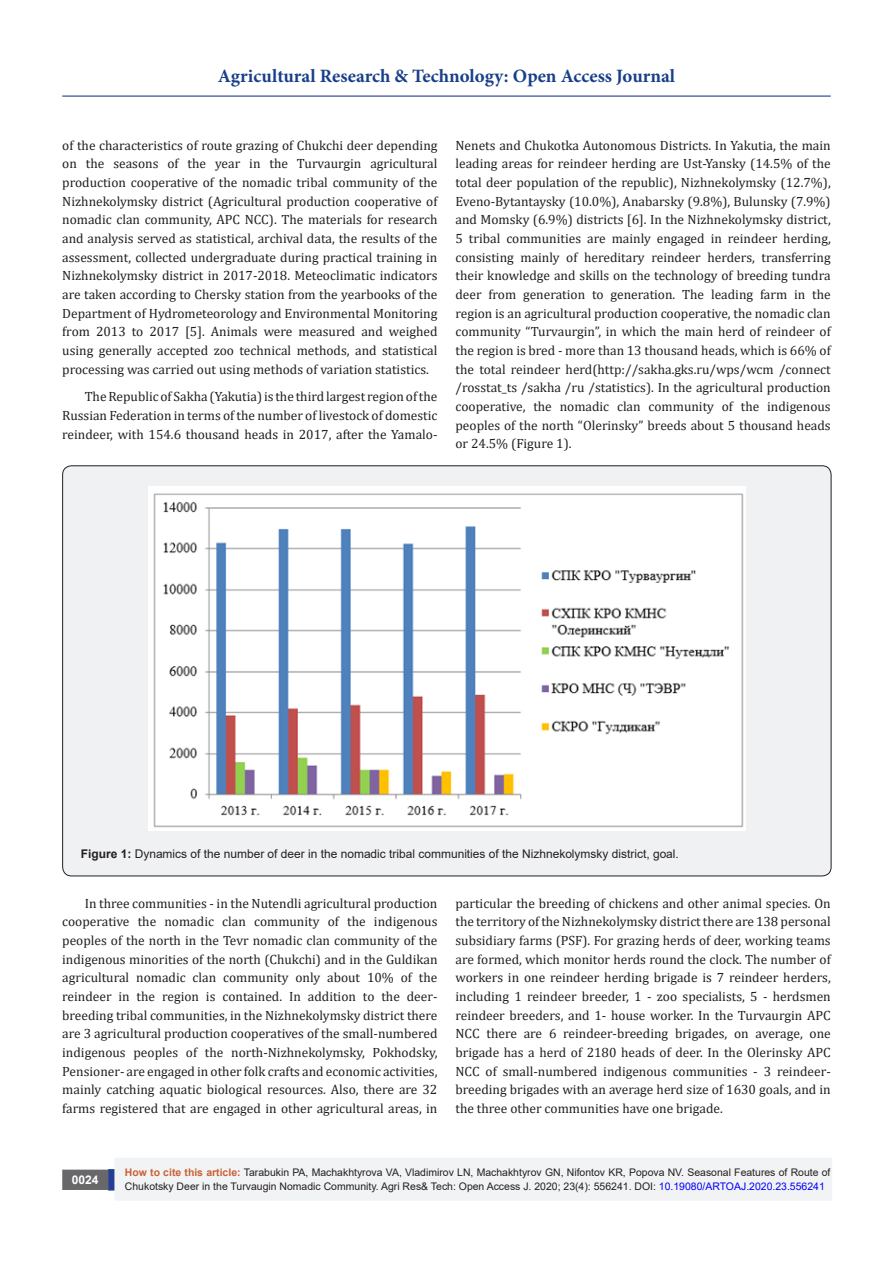
<style>
.page{position:relative;width:893px;height:1263px;background:#fff}
.page>*{position:absolute;margin:0;border:0;box-sizing:border-box;transform-origin:0 0}
.t1{font:700 18.9px "Minion Pro";color:#183f89}
.t2{font:13.5px/18.8px "Cambria";color:#231f20;text-align:justify}
.t3{font:12px "Arial";color:#231f20}
.t4{font:700 12px "Arial";color:#fff}
.t5{font:10.5px/14.4px "Arial";color:#231f20}
.s1{font-weight:700}
.s2{font-weight:700;color:#ca6035}
.s3{color:#00f}
</style>
<div class="page">
<div style="left:63px;top:1170px;width:44px;height:19px;background:#68676a"></div>
<div style="left:62px;top:1169px;width:46px;height:21px;border:2px solid #68676a"></div>
<svg style="left:108px;top:1169px;width:6px;height:21px"></svg>
<hr style="left:62px;top:96px;width:769px;height:1px;background:#253f8e">
<div style="left:115px;top:1158px;width:716px;height:42px;background:#f2f3f4"></div>
<div style="left:63px;top:466px;width:768px;height:410px;background:#f0f1f2;border-radius:9px"></div>
<img style="left:148px;top:486px;width:598px;height:344px">
<h1 class="t1" style="left:218px;top:63px;width:459px">Agricultural Research &amp; Technology: Open Access Journal</h1>
<p class="t2" style="left:62px;top:135px;width:377px">of the characteristics of route grazing of Chukchi deer depending on the seasons of the year in the Turvaurgin agricultural production cooperative of the nomadic tribal community of the Nizhnekolymsky district (Agricultural production cooperative of nomadic clan community, APC NCC). The materials for research and analysis served as statistical, archival data, the results of the assessment, collected undergraduate during practical training in Nizhnekolymsky district in 2017-2018. Meteoclimatic indicators are taken according to Chersky station from the yearbooks of the Department of Hydrometeorology and Environmental Monitoring from 2013 to 2017 [5]. Animals were measured and weighed using generally accepted zoo technical methods, and statistical processing was carried out using methods of variation statistics.</p>
<p class="t2" style="left:62px;top:387px;width:377px;text-indent:22px">The Republic of Sakha (Yakutia) is the third largest region of the Russian Federation in terms of the number of livestock of domestic reindeer, with 154.6 thousand heads in 2017, after the Yamalo-</p>
<p class="t2" style="left:455px;top:135px;width:377px">Nenets and Chukotka Autonomous Districts. In Yakutia, the main leading areas for reindeer herding are Ust-Yansky (14.5% of the total deer population of the republic), Nizhnekolymsky (12.7%), Eveno-Bytantaysky (10.0%), Anabarsky (9.8%), Bulunsky (7.9%) and Momsky (6.9%) districts [6]. In the Nizhnekolymsky district, 5 tribal communities are mainly engaged in reindeer herding, consisting mainly of hereditary reindeer herders, transferring their knowledge and skills on the technology of breeding tundra deer from generation to generation. The leading farm in the region is an agricultural production cooperative, the nomadic clan community “Turvaurgin”, in which the main herd of reindeer of the region is bred - more than 13 thousand heads, which is 66% of the total reindeer herd(http://sakha.gks.ru/wps/wcm /connect /rosstat_ts /sakha /ru /statistics). In the agricultural production cooperative, the nomadic clan community of the indigenous peoples of the north “Olerinsky” breeds about 5 thousand heads or 24.5% (Figure 1).</p>
<p class="t3" style="left:81px;top:846px;width:599px"><span class="s1">Figure 1:</span> Dynamics of the number of deer in the nomadic tribal communities of the Nizhnekolymsky district, goal.</p>
<p class="t2" style="left:62px;top:893px;width:377px;text-indent:22px">In three communities - in the Nutendli agricultural production cooperative the nomadic clan community of the indigenous peoples of the north in the Tevr nomadic clan community of the indigenous minorities of the north (Chukchi) and in the Guldikan agricultural nomadic clan community only about 10% of the reindeer in the region is contained. In addition to the deer&shy;breeding tribal communities, in the Nizhnekolymsky district there are 3 agricultural production cooperatives of the small-numbered indigenous peoples of the north-Nizhnekolymsky, Pokhodsky, Pensioner- are engaged in other folk crafts and economic activities, mainly catching aquatic biological resources. Also, there are 32 farms registered that are engaged in other agricultural areas, in</p>
<p class="t2" style="left:455px;top:893px;width:377px">particular the breeding of chickens and other animal species. On the territory of the Nizhnekolymsky district there are 138 personal subsidiary farms (PSF). For grazing herds of deer, working teams are formed, which monitor herds round the clock. The number of workers in one reindeer herding brigade is 7 reindeer herders, including 1 reindeer breeder, 1 - zoo specialists, 5 - herdsmen reindeer breeders, and 1- house worker. In the Turvaurgin APC NCC there are 6 reindeer-breeding brigades, on average, one brigade has a herd of 2180 heads of deer. In the Olerinsky APC NCC of small-numbered indigenous communities - 3 reindeer&shy;breeding brigades with an average herd size of 1630 goals, and in the three other communities have one brigade.</p>
<p class="t4" style="left:72px;top:1171px;width:28px">0024</p>
<p class="t5" style="left:125px;top:1165px;width:707px"><span class="s2">How to cite this article:</span> Tarabukin PA, Machakhtyrova VA, Vladimirov LN, Machakhtyrov GN, Nifontov KR, Popova NV. Seasonal Features of Route of<br>Chukotsky Deer in the Turvaugin Nomadic Community. Agri Res&amp; Tech: Open Access J. 2020; 23(4): 556241. DOI: <span class="s3">10.19080/ARTOAJ.2020.23.556241</span></p>
</div>
